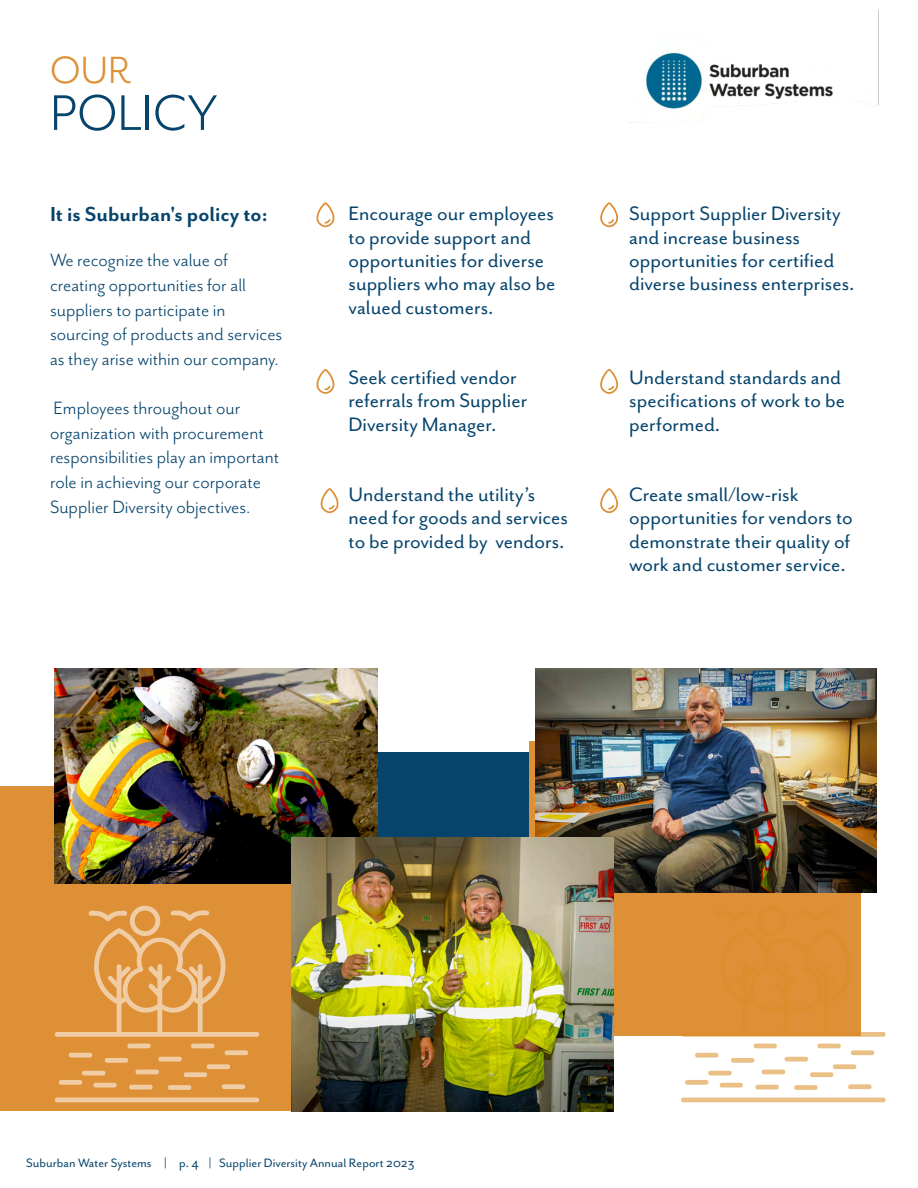
<style>
.page{position:relative;width:918px;height:1188px;background:#fff}
.page>*{position:absolute;margin:0;border:0;box-sizing:border-box;transform-origin:0 0}
.t1{font:57.6px "Mr Eaves San OT";color:#06446c}
.t2{font:43.8px "Mr Eaves San OT";color:#de9037}
.t3{font:700 23.4px "Mr Eaves San OT";color:#06446c}
.t4{font:22.5px/23.4px "Mr Eaves San OT";color:#06446c}
.t5{font:20.55px/24.6px "Mr Eaves San OT";color:#06446c}
.t6{font:14.1px "Mr Eaves San OT";color:#06446c}
</style>
<div class="page">
<svg style="left:600px;top:202px;width:19px;height:25px"></svg>
<svg style="left:600px;top:488px;width:19px;height:25px"></svg>
<svg style="left:320px;top:488px;width:19px;height:25px"></svg>
<svg style="left:316px;top:369px;width:19px;height:25px"></svg>
<svg style="left:600px;top:369px;width:19px;height:25px"></svg>
<svg style="left:316px;top:202px;width:19px;height:25px"></svg>
<div style="left:82px;top:752px;width:487px;height:263px;background:#06446c"></div>
<div style="left:0;top:786px;width:314px;height:325px;background:#de9037"></div>
<div style="left:530px;top:742px;width:331px;height:294px;background:#de9037"></div>
<img style="left:629px;top:52px;width:249px;height:71px">
<svg style="left:54px;top:906px;width:206px;height:196px"></svg>
<img style="left:535px;top:668px;width:342px;height:224px">
<img style="left:55px;top:668px;width:322px;height:216px">
<img style="left:292px;top:838px;width:322px;height:273px">
<svg style="left:681px;top:1032px;width:205px;height:70px"></svg>
<h2 class="t2" style="left:50px;top:46px;width:83px">OUR</h2>
<h1 class="t1" style="left:50px;top:81px;width:169px">POLICY</h1>
<p class="t3" style="left:50px;top:201px;width:219px">It is Suburban's policy to:</p>
<p class="t5" style="left:50px;top:248px;width:234px">We recognize the value of creating opportunities for all suppliers to participate in sourcing of products and services as they arise within our company.</p>
<p class="t5" style="left:50px;top:396px;width:231px">Employees throughout our organization with procurement responsibilities play an important role in achieving our corporate<br>Supplier Diversity objectives.</p>
<p class="t4" style="left:348px;top:202px;width:208px">Encourage our employees to provide support and opportunities for diverse suppliers who may also be valued customers.</p>
<p class="t4" style="left:348px;top:366px;width:180px">Seek certified vendor referrals from Supplier<br>Diversity Manager.</p>
<p class="t4" style="left:348px;top:483px;width:221px">Understand the utility’s need for goods and services to be provided by vendors.</p>
<p class="t4" style="left:629px;top:202px;width:227px">Support Supplier Diversity and increase business opportunities for certified diverse business enterprises.</p>
<p class="t4" style="left:629px;top:366px;width:217px">Understand standards and specifications of work to be performed.</p>
<p class="t4" style="left:629px;top:483px;width:225px">Create small/low-risk opportunities for vendors to demonstrate their quality of work and customer service.</p>
<p class="t6" style="left:26px;top:1155px;width:390px">Suburban Water Systems | p. 4 | Supplier Diversity Annual Report 2023</p>
</div>
